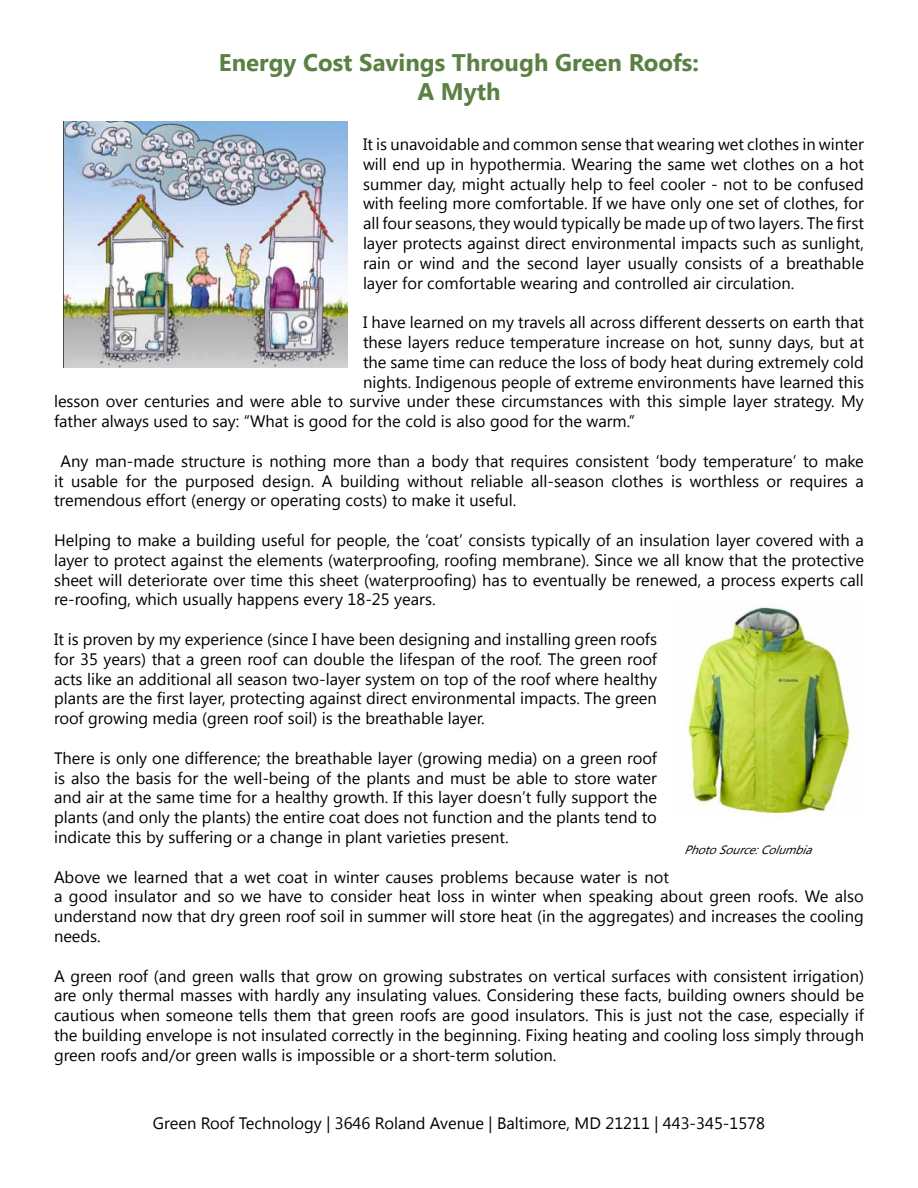
<style>
.page{position:relative;width:918px;height:1188px;background:#fff}
.page>*{position:absolute;margin:0;border:0;box-sizing:border-box;transform-origin:0 0}
.t1{font:700 24px/28.8px "Segoe UI";color:#5a8143;text-align:center}
.t2{font:16.5px/19.8px "Segoe UI";color:#000;text-align:justify}
.t3{font:italic 12px "Segoe UI";color:#000}
</style>
<div class="page">
<img style="left:684px;top:606px;width:172px;height:211px">
<img style="left:63px;top:122px;width:285px;height:245px">
<h1 class="t1" style="left:219px;top:47px;width:482px">Energy Cost Savings Through Green Roofs:<br>A Myth</h1>
<p class="t2" style="left:363px;top:134px;width:503px">It is unavoidable and common sense that wearing wet clothes in winter will end up in hypothermia. Wearing the same wet clothes on a hot summer day, might actually help to feel cooler - not to be confused with feeling more comfortable. If we have only one set of clothes, for all four seasons, they would typically be made up of two layers. The first layer protects against direct environmental impacts such as sunlight, rain or wind and the second layer usually consists of a breathable layer for comfortable wearing and controlled air circulation.</p>
<p class="t2" style="left:363px;top:312px;width:502px">I have learned on my travels all across different desserts on earth that</p>
<p class="t2" style="left:363px;top:332px;width:502px">these layers reduce temperature increase on hot, sunny days, but at</p>
<p class="t2" style="left:363px;top:351px;width:503px">the same time can reduce the loss of body heat during extremely cold</p>
<p class="t2" style="left:363px;top:371px;width:503px">nights. Indigenous people of extreme environments have learned this</p>
<p class="t2" style="left:54px;top:391px;width:811px">lesson over centuries and were able to survive under these circumstances with this simple layer strategy. My</p>
<p class="t2" style="left:54px;top:411px;width:582px">father always used to say: “What is good for the cold is also good for the warm.”</p>
<p class="t2" style="left:54px;top:450px;width:811px;text-indent:7px">Any man-made structure is nothing more than a body that requires consistent ‘body temperature’ to make it usable for the purposed design. A building without reliable all-season clothes is worthless or requires a tremendous effort (energy or operating costs) to make it useful.</p>
<p class="t2" style="left:54px;top:530px;width:812px">Helping to make a building useful for people, the ‘coat’ consists typically of an insulation layer covered with a layer to protect against the elements (waterproofing, roofing membrane). Since we all know that the protective sheet will deteriorate over time this sheet (waterproofing) has to eventually be renewed, a process experts call re-roofing, which usually happens every 18-25 years.</p>
<p class="t2" style="left:54px;top:629px;width:605px">It is proven by my experience (since I have been designing and installing green roofs for 35 years) that a green roof can double the lifespan of the roof. The green roof acts like an additional all season two-layer system on top of the roof where healthy plants are the first layer, protecting against direct environmental impacts. The green roof growing media (green roof soil) is the breathable layer.</p>
<p class="t2" style="left:54px;top:747px;width:605px">There is only one difference; the breathable layer (growing media) on a green roof is also the basis for the well-being of the plants and must be able to store water and air at the same time for a healthy growth. If this layer doesn’t fully support the plants (and only the plants) the entire coat does not function and the plants tend to indicate this by suffering or a change in plant varieties present.</p>
<p class="t2" style="left:54px;top:866px;width:811px;text-align:left">Above we learned that a wet coat in winter causes problems because water is not<br>a good insulator and so we have to consider heat loss in winter when speaking about green roofs. We also understand now that dry green roof soil in summer will store heat (in the aggregates) and increases the cooling needs.</p>
<p class="t2" style="left:54px;top:965px;width:812px">A green roof (and green walls that grow on growing substrates on vertical surfaces with consistent irrigation) are only thermal masses with hardly any insulating values. Considering these facts, building owners should be cautious when someone tells them that green roofs are good insulators. This is just not the case, especially if the building envelope is not insulated correctly in the beginning. Fixing heating and cooling loss simply through green roofs and/or green walls is impossible or a short-term solution.</p>
<p class="t3" style="left:684px;top:841px;width:135px">PhotoSource:Columbia</p>
<p class="t2" style="left:153px;top:1112px;width:614px">Green Roof Technology | 3646 Roland Avenue | Baltimore, MD 21211 | 443-345-1578</p>
</div>
